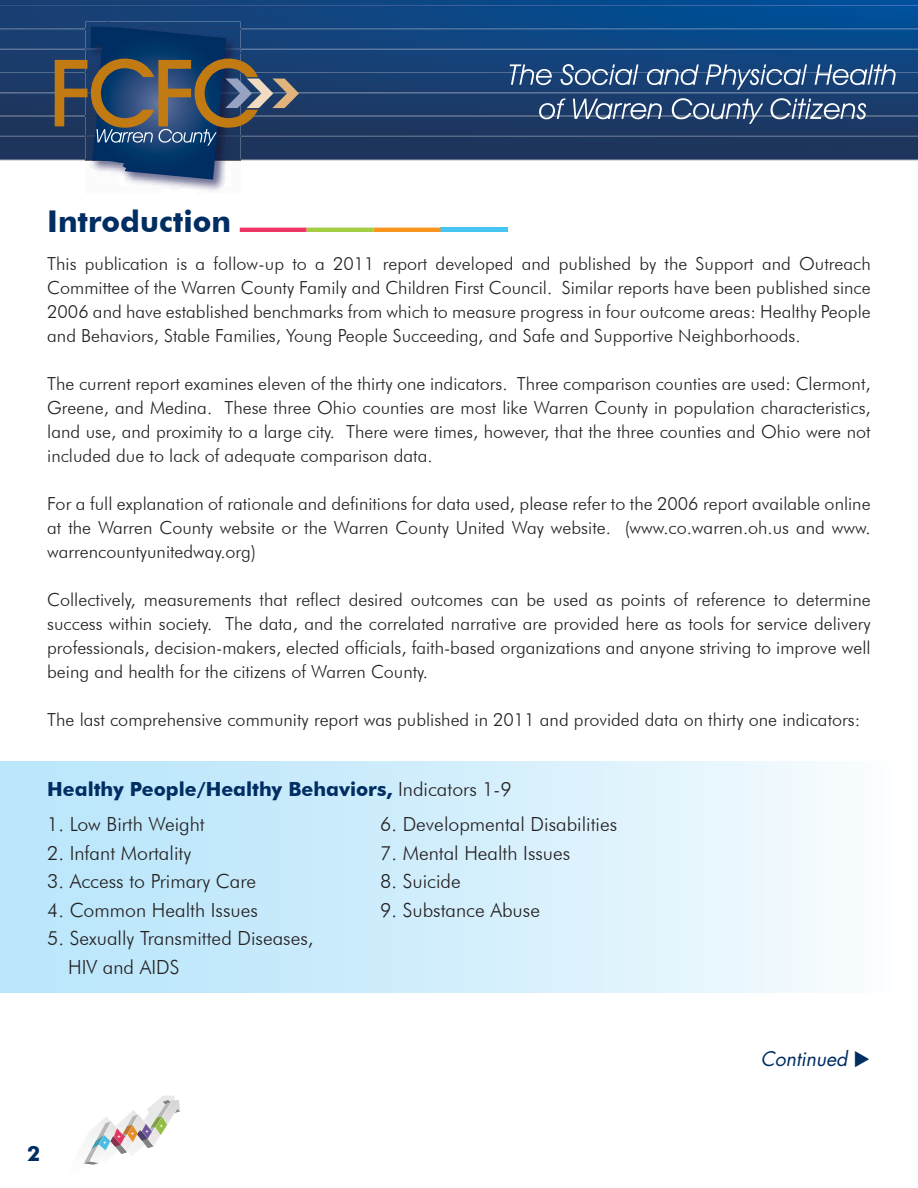
<style>
.page{position:relative;width:918px;height:1188px;background:#fff}
.page>*{position:absolute;margin:0;border:0;box-sizing:border-box;transform-origin:0 0}
.t1{font:700 30px "Futura BT";color:#002d62}
.t2{font:700 21px "Futura BT";color:#002d62}
.t3{font:300 19.5px/28.5px "Futura BT";color:#231f20}
.t4{font:700 19.5px "Futura BT";color:#002d62}
.t5{font:italic 19.5px "Futura";color:#002d62}
.t6{font:300 18px/24px "Futura BT";color:#231f20;text-align:justify}
.s1{font-weight:300;color:#231f20}
</style>
<div class="page">
<div style="left:0;top:0;width:107px;height:27px;background:#184074"></div>
<img style="left:107px;top:0;width:811px;height:27px">
<img style="left:0;top:5px;width:918px;height:1px">
<img style="left:86px;top:22px;width:154px;height:169px">
<svg style="left:0;top:27px;width:918px;height:153px;background:#435e81"></svg>
<svg style="left:84px;top:1096px;width:96px;height:69px"></svg>
<div style="left:0;top:761px;width:891px;height:232px;background:linear-gradient(to right,#b4e3fa,#f6fbfe)"></div>
<hr style="left:441px;top:228px;width:67px;height:4px;background:#47c5f2">
<svg style="left:240px;top:228px;width:201px;height:4px"></svg>
<h1 class="t1" style="left:47px;top:203px;width:185px">Introduction</h1>
<p class="t6" style="left:47px;top:251px;width:825px">This publication is a follow-up to a 2011 report developed and published by the Support and Outreach Committee of the Warren County Family and Children First Council. Similar reports have been published since 2006 and have established benchmarks from which to measure progress in four outcome areas: Healthy People and Behaviors, Stable Families, Young People Succeeding, and Safe and Supportive Neighborhoods.</p>
<p class="t6" style="left:47px;top:371px;width:825px">The current report examines eleven of the thirty one indicators. Three comparison counties are used: Clermont, Greene, and Medina. These three Ohio counties are most like Warren County in population characteristics, land use, and proximity to a large city. There were times, however, that the three counties and Ohio were not included due to lack of adequate comparison data.</p>
<p class="t6" style="left:47px;top:491px;width:825px">For a full explanation of rationale and definitions for data used, please refer to the 2006 report available online at the Warren County website or the Warren County United Way website. (www.co.warren.oh.us and www. warrencountyunitedway.org)</p>
<p class="t6" style="left:47px;top:587px;width:825px">Collectively, measurements that reflect desired outcomes can be used as points of reference to determine success within society. The data, and the correlated narrative are provided here as tools for service delivery professionals, decision-makers, elected officials, faith-based organizations and anyone striving to improve well being and health for the citizens of Warren County.</p>
<p class="t6" style="left:47px;top:707px;width:815px">The last comprehensive community report was published in 2011 and provided data on thirty one indicators:</p>
<p class="t4" style="left:47px;top:777px;width:466px">Healthy People/Healthy Behaviors, <span class="s1">Indicators 1-9</span></p>
<p class="t3" style="left:47px;top:810px;width:159px">1. Low Birth Weight</p>
<p class="t3" style="left:380px;top:810px;width:238px">6. Developmental Disabilities</p>
<p class="t3" style="left:47px;top:838px;width:145px">2. Infant Mortality</p>
<p class="t3" style="left:380px;top:838px;width:192px">7. Mental Health Issues</p>
<p class="t3" style="left:47px;top:867px;width:210px">3. Access to Primary Care</p>
<p class="t3" style="left:380px;top:867px;width:82px">8. Suicide</p>
<p class="t3" style="left:47px;top:895px;width:212px">4. Common Health Issues</p>
<p class="t3" style="left:380px;top:895px;width:161px">9. Substance Abuse</p>
<p class="t3" style="left:68px;top:924px;width:247px;text-indent:-21px">5. Sexually Transmitted Diseases,<br>HIV and AIDS</p>
<p class="t5" style="left:761px;top:1050px;width:88px">Continued</p>
<p class="t2" style="left:27px;top:1141px;width:15px">2</p>
</div>
